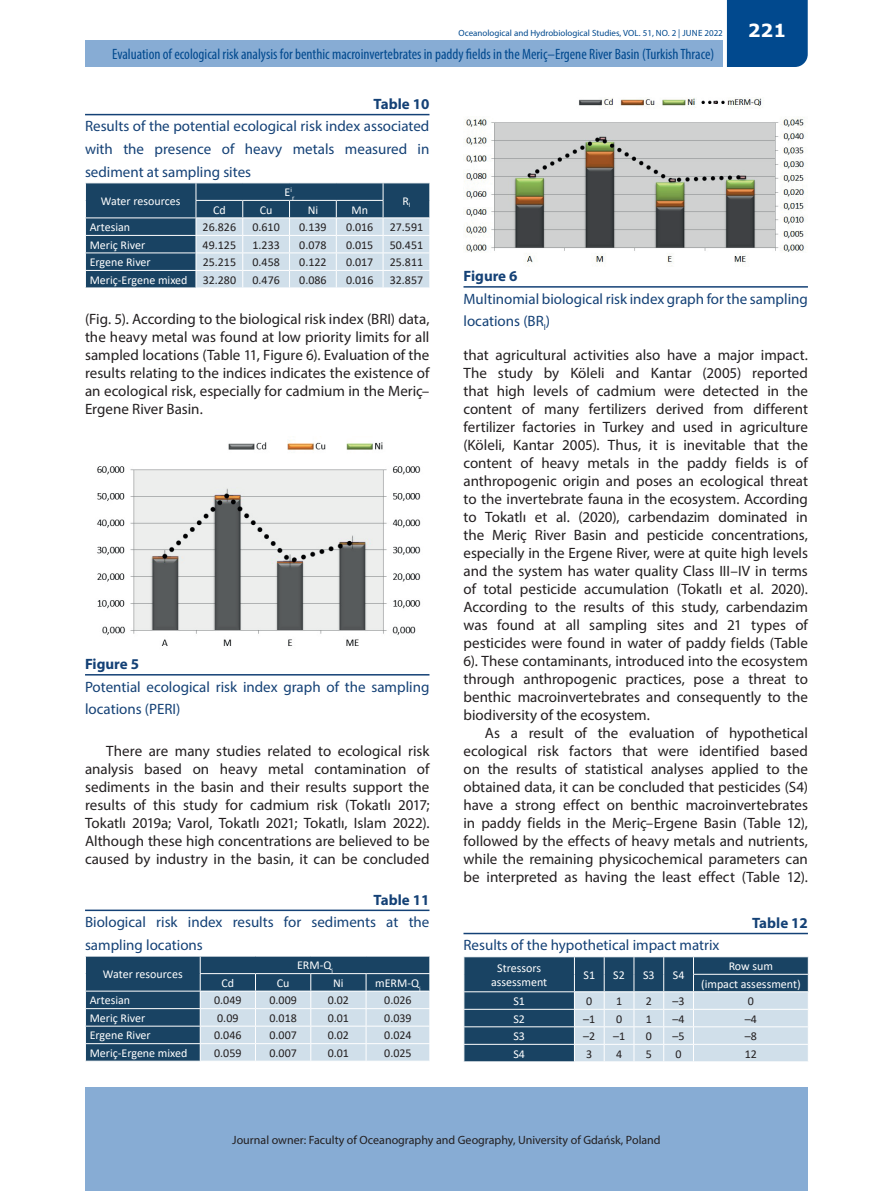
<style>
.page{position:relative;width:893px;height:1191px;background:#fff}
.page>*{position:absolute;margin:0;border:0;box-sizing:border-box;transform-origin:0 0}
.t1{font:700 18px "Verdana";color:#fff}
.t2{font:15px/18px "Myriad Pro";color:#231f20;text-align:justify}
.t3{font:15px/22.5px "Myriad Pro";color:#144176}
.t4{font:condensed 15px "Myriad Pro";color:#01498e}
.t5{font:700 15px "Myriad Pro";color:#144176}
.t6{font:12px "Calibri";color:#231f20}
.t7{font:12px/14.4px "Calibri";color:#fff;text-align:center}
.t8{font:12px "Myriad Pro";color:#231f20}
.t9{font:9px "Myriad Pro";color:#01498e}
.t10{font:7.05px "Calibri";color:#fff}
</style>
<div class="page">
<div style="left:85px;top:40px;width:637px;height:27px;background:#87acd4"></div>
<div style="left:85px;top:1087px;width:723px;height:104px;background:#87acd4"></div>
<div style="left:727px;top:0;width:81px;height:67px;background:#01498e"></div>
<img style="left:97px;top:440px;width:324px;height:206px">
<hr style="left:85px;top:674px;width:344px;height:1px;background:#144176">
<hr style="left:85px;top:114px;width:344px;height:1px;background:#144176">
<svg style="left:85px;top:183px;width:345px;height:105px;background:#7691a6"></svg>
<hr style="left:85px;top:909px;width:344px;height:2px;background:#144176">
<svg style="left:85px;top:956px;width:345px;height:105px;background:#7490a5"></svg>
<img style="left:463px;top:98px;width:345px;height:169px">
<hr style="left:463px;top:286px;width:345px;height:2px;background:#144176">
<hr style="left:463px;top:932px;width:345px;height:2px;background:#144176">
<svg style="left:463px;top:956px;width:346px;height:106px;background:#7692a6"></svg>
<p class="t9" style="left:458px;top:28px;width:266px">Oceanological and Hydrobiological Studies, VOL. 51, NO. 2 | JUNE 2022</p>
<p class="t4" style="left:112px;top:45px;width:604px">Evaluation of ecological risk analysis for benthic macroinvertebrates in paddy fields in the Meriç–Ergene River Basin (Turkish Thrace)</p>
<p class="t5" style="left:374px;top:94px;width:57px">Table 10</p>
<p class="t3" style="left:85px;top:115px;width:346px;text-align:justify">Results of the potential ecological risk index associated with the presence of heavy metals measured in sediment at sampling sites</p>
<p class="t7" style="left:101px;top:193px;width:81px">Water resources</p>
<p class="t7" style="left:285px;top:185px;width:9px">E<sup>i</sup></p>
<p class="t10" style="left:292px;top:193px;width:4px">r</p>
<p class="t7" style="left:402px;top:193px;width:10px">R<sub>I</sub></p>
<p class="t7" style="left:213px;top:202px;width:14px">Cd</p>
<p class="t7" style="left:260px;top:202px;width:14px">Cu</p>
<p class="t7" style="left:308px;top:202px;width:12px">Ni</p>
<p class="t7" style="left:351px;top:202px;width:18px">Mn</p>
<p class="t1" style="left:748px;top:18px;width:40px">221</p>
<p class="t7" style="left:90px;top:220px;width:42px">Artesian</p>
<p class="t6" style="left:203px;top:219px;width:35px">26.826</p>
<p class="t6" style="left:252px;top:219px;width:29px">0.610</p>
<p class="t6" style="left:299px;top:219px;width:29px">0.139</p>
<p class="t6" style="left:346px;top:219px;width:29px">0.016</p>
<p class="t6" style="left:390px;top:219px;width:35px">27.591</p>
<p class="t7" style="left:90px;top:237px;width:57px">Meriç River</p>
<p class="t6" style="left:203px;top:236px;width:35px">49.125</p>
<p class="t6" style="left:252px;top:236px;width:29px">1.233</p>
<p class="t6" style="left:299px;top:236px;width:29px">0.078</p>
<p class="t6" style="left:346px;top:236px;width:29px">0.015</p>
<p class="t6" style="left:390px;top:236px;width:35px">50.451</p>
<p class="t7" style="left:90px;top:255px;width:63px">Ergene River</p>
<p class="t6" style="left:203px;top:254px;width:35px">25.215</p>
<p class="t6" style="left:252px;top:254px;width:29px">0.458</p>
<p class="t6" style="left:299px;top:254px;width:29px">0.122</p>
<p class="t6" style="left:346px;top:254px;width:29px">0.017</p>
<p class="t6" style="left:390px;top:254px;width:35px">25.811</p>
<p class="t7" style="left:90px;top:272px;width:99px">Meriç-Ergene mixed</p>
<p class="t6" style="left:203px;top:271px;width:35px">32.280</p>
<p class="t6" style="left:252px;top:271px;width:29px">0.476</p>
<p class="t6" style="left:299px;top:271px;width:29px">0.086</p>
<p class="t6" style="left:346px;top:271px;width:29px">0.016</p>
<p class="t6" style="left:390px;top:271px;width:35px">32.857</p>
<p class="t2" style="left:85px;top:310px;width:346px">(Fig. 5). According to the biological risk index (BRI) data, the heavy metal was found at low priority limits for all sampled locations (Table 11, Figure 6). Evaluation of the results relating to the indices indicates the existence of an ecological risk, especially for cadmium in the Meriç– Ergene River Basin.</p>
<p class="t5" style="left:85px;top:654px;width:56px">Figure 5</p>
<p class="t3" style="left:85px;top:675px;width:346px">Potential ecological risk index graph of the sampling locations (PERI)</p>
<p class="t2" style="left:85px;top:742px;width:346px;text-indent:21px">There are many studies related to ecological risk analysis based on heavy metal contamination of sediments in the basin and their results support the results of this study for cadmium risk (Tokatlı 2017; Tokatlı 2019a; Varol, Tokatlı 2021; Tokatlı, Islam 2022).<br>Although these high concentrations are believed to be caused by industry in the basin, it can be concluded</p>
<p class="t5" style="left:374px;top:890px;width:57px">Table 11</p>
<p class="t3" style="left:85px;top:910px;width:346px">Biological risk index results for sediments at the sampling locations</p>
<p class="t7" style="left:103px;top:966px;width:81px">Water resources</p>
<p class="t7" style="left:297px;top:958px;width:37px">ERM-Q<sub>i</sub></p>
<p class="t7" style="left:222px;top:975px;width:14px">Cd</p>
<p class="t7" style="left:277px;top:975px;width:14px">Cu</p>
<p class="t7" style="left:333px;top:975px;width:12px">Ni</p>
<p class="t7" style="left:375px;top:975px;width:47px">mERM-Q<sub>i</sub></p>
<p class="t7" style="left:90px;top:993px;width:42px">Artesian</p>
<p class="t6" style="left:214px;top:992px;width:29px">0.049</p>
<p class="t6" style="left:269px;top:992px;width:29px">0.009</p>
<p class="t6" style="left:328px;top:992px;width:23px">0.02</p>
<p class="t6" style="left:384px;top:992px;width:29px">0.026</p>
<p class="t7" style="left:90px;top:1010px;width:57px">Meriç River</p>
<p class="t6" style="left:217px;top:1009px;width:23px">0.09</p>
<p class="t6" style="left:269px;top:1009px;width:29px">0.018</p>
<p class="t6" style="left:328px;top:1009px;width:23px">0.01</p>
<p class="t6" style="left:384px;top:1009px;width:29px">0.039</p>
<p class="t7" style="left:90px;top:1028px;width:63px">Ergene River</p>
<p class="t6" style="left:214px;top:1027px;width:29px">0.046</p>
<p class="t6" style="left:269px;top:1027px;width:29px">0.007</p>
<p class="t6" style="left:328px;top:1027px;width:23px">0.02</p>
<p class="t6" style="left:384px;top:1027px;width:29px">0.024</p>
<p class="t7" style="left:90px;top:1045px;width:99px">Meriç-Ergene mixed</p>
<p class="t6" style="left:214px;top:1044px;width:29px">0.059</p>
<p class="t6" style="left:269px;top:1044px;width:29px">0.007</p>
<p class="t6" style="left:328px;top:1044px;width:23px">0.01</p>
<p class="t6" style="left:384px;top:1044px;width:29px">0.025</p>
<p class="t5" style="left:463px;top:266px;width:56px">Figure 6</p>
<p class="t3" style="left:463px;top:287px;width:346px">Multinomial biological risk index graph for the sampling locations (BR<sub>I</sub>)</p>
<p class="t2" style="left:463px;top:346px;width:346px">that agricultural activities also have a major impact.<br>The study by Köleli and Kantar (2005) reported that high levels of cadmium were detected in the content of many fertilizers derived from different fertilizer factories in Turkey and used in agriculture (Köleli, Kantar 2005). Thus, it is inevitable that the content of heavy metals in the paddy fields is of anthropogenic origin and poses an ecological threat to the invertebrate fauna in the ecosystem. According to Tokatlı et al. (2020), carbendazim dominated in the Meriç River Basin and pesticide concentrations, especially in the Ergene River, were at quite high levels and the system has water quality Class III–IV in terms of total pesticide accumulation (Tokatlı et al. 2020).<br>According to the results of this study, carbendazim was found at all sampling sites and 21 types of pesticides were found in water of paddy fields (Table 6). These contaminants, introduced into the ecosystem through anthropogenic practices, pose a threat to benthic macroinvertebrates and consequently to the biodiversity of the ecosystem.</p>
<p class="t2" style="left:463px;top:724px;width:346px;text-indent:21px">As a result of the evaluation of hypothetical ecological risk factors that were identified based on the results of statistical analyses applied to the obtained data, it can be concluded that pesticides (S4) have a strong effect on benthic macroinvertebrates in paddy fields in the Meriç–Ergene Basin (Table 12), followed by the effects of heavy metals and nutrients, while the remaining physicochemical parameters can be interpreted as having the least effect (Table 12).</p>
<p class="t5" style="left:752px;top:913px;width:57px">Table 12</p>
<p class="t3" style="left:463px;top:934px;width:258px">Results of the hypothetical impact matrix</p>
<p class="t7" style="left:491px;top:960px;width:58px">Stressors assessment</p>
<p class="t7" style="left:583px;top:967px;width:13px">S1</p>
<p class="t7" style="left:613px;top:967px;width:13px">S2</p>
<p class="t7" style="left:643px;top:967px;width:13px">S3</p>
<p class="t7" style="left:673px;top:967px;width:13px">S4</p>
<p class="t7" style="left:701px;top:957px;width:101px;line-height:17.5px">Row sum<br>(impact assessment)</p>
<p class="t7" style="left:513px;top:993px;width:13px">S1</p>
<p class="t6" style="left:586px;top:992px;width:8px">0</p>
<p class="t6" style="left:616px;top:992px;width:8px">1</p>
<p class="t6" style="left:646px;top:992px;width:8px">2</p>
<p class="t6" style="left:673px;top:992px;width:14px">–3</p>
<p class="t6" style="left:748px;top:992px;width:8px">0</p>
<p class="t7" style="left:513px;top:1011px;width:13px">S2</p>
<p class="t6" style="left:583px;top:1010px;width:14px">–1</p>
<p class="t6" style="left:616px;top:1010px;width:8px">0</p>
<p class="t6" style="left:646px;top:1010px;width:8px">1</p>
<p class="t6" style="left:673px;top:1010px;width:14px">–4</p>
<p class="t6" style="left:745px;top:1010px;width:14px">–4</p>
<p class="t7" style="left:513px;top:1028px;width:13px">S3</p>
<p class="t6" style="left:583px;top:1027px;width:14px">–2</p>
<p class="t6" style="left:613px;top:1027px;width:14px">–1</p>
<p class="t6" style="left:646px;top:1027px;width:8px">0</p>
<p class="t6" style="left:673px;top:1027px;width:14px">–5</p>
<p class="t6" style="left:745px;top:1027px;width:14px">–8</p>
<p class="t7" style="left:513px;top:1046px;width:13px">S4</p>
<p class="t6" style="left:586px;top:1045px;width:8px">3</p>
<p class="t6" style="left:616px;top:1045px;width:8px">4</p>
<p class="t6" style="left:646px;top:1045px;width:8px">5</p>
<p class="t6" style="left:675px;top:1045px;width:8px">0</p>
<p class="t6" style="left:745px;top:1045px;width:14px">12</p>
<p class="t8" style="left:232px;top:1132px;width:430px">Journal owner: Faculty of Oceanography and Geography, University of Gdańsk, Poland</p>
</div>
